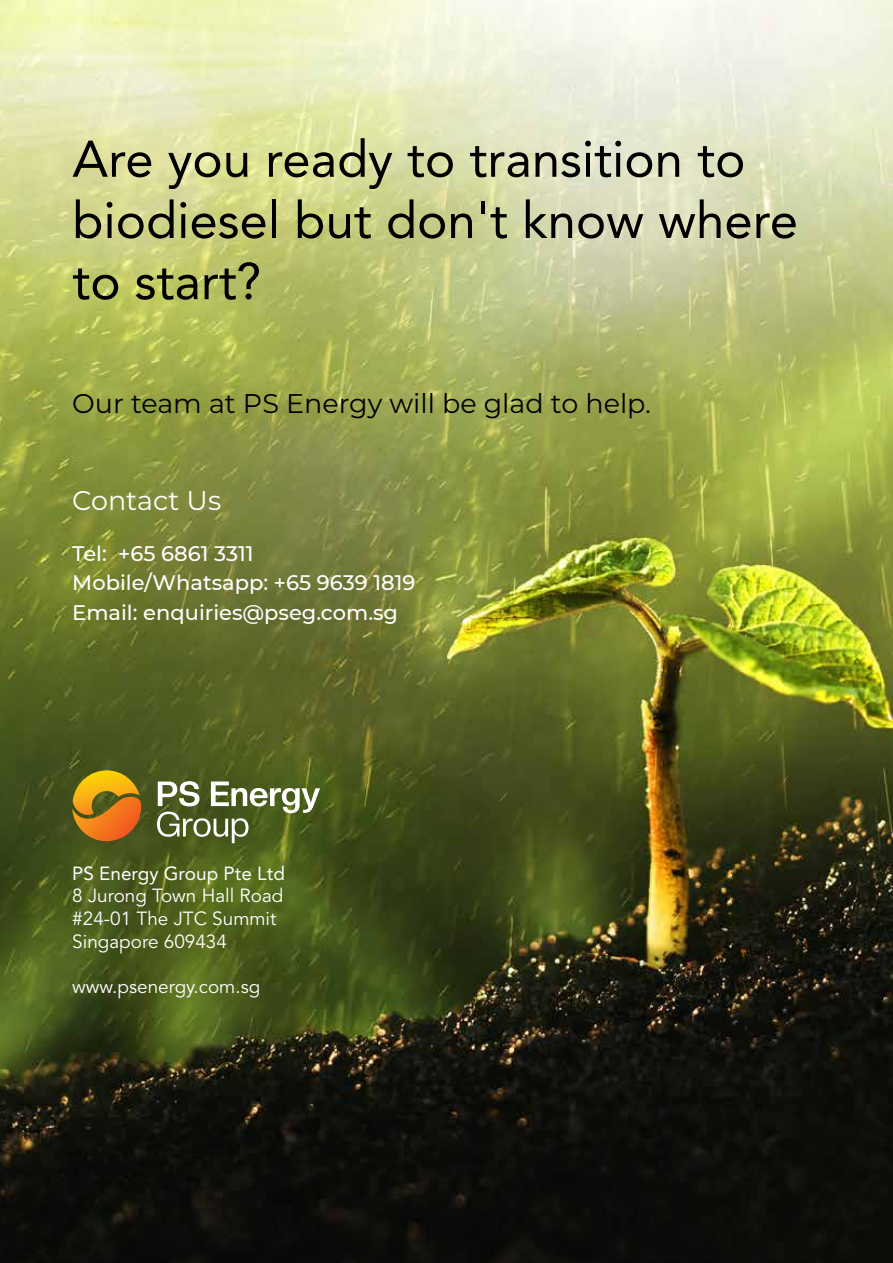
<style>
.page{position:relative;width:893px;height:1263px;background:#fff}
.page>*{position:absolute;margin:0;border:0;box-sizing:border-box;transform-origin:0 0}
.t1{font:51px/61.2px "Avenir LT Std";color:#000}
.t2{font:27px "Montserrat";color:#000}
.t3{font:27px "Montserrat";color:#fff}
.t4{font:500 21px/29.4px "Montserrat";color:#fff}
.t5{font:18.9px/22.6px "Avenir LT Std";color:#fff}
.t6{font:18.9px "Avenir LT Std";color:#fff}
</style>
<div class="page">
<img style="left:0;top:0;width:893px;height:1263px">
<svg style="left:157px;top:781px;width:163px;height:62px"></svg>
<svg style="left:72px;top:770px;width:69px;height:71px;background:#b97d19"></svg>
<h1 class="t1" style="left:72px;top:129px;width:727px">Are you ready to transition to biodiesel but don't know where to start?</h1>
<h2 class="t2" style="left:72px;top:385px;width:580px">Our team at PS Energy will be glad to help.</h2>
<h2 class="t3" style="left:72px;top:482px;width:150px">Contact Us</h2>
<p class="t4" style="left:72px;top:538px;width:345px">Tel: +65 6861 3311<br>Mobile/Whatsapp: +65 9639 1819<br>Email: enquiries@pseg.com.sg</p>
<p class="t6" style="left:72px;top:862px;width:214px">PS Energy Group Pte Ltd</p>
<p class="t5" style="left:72px;top:885px;width:213px">8 Jurong Town Hall Road #24-01 The JTC Summit<br>Singapore 609434</p>
<p class="t5" style="left:72px;top:976px;width:190px">www.psenergy.com.sg</p>
</div>
